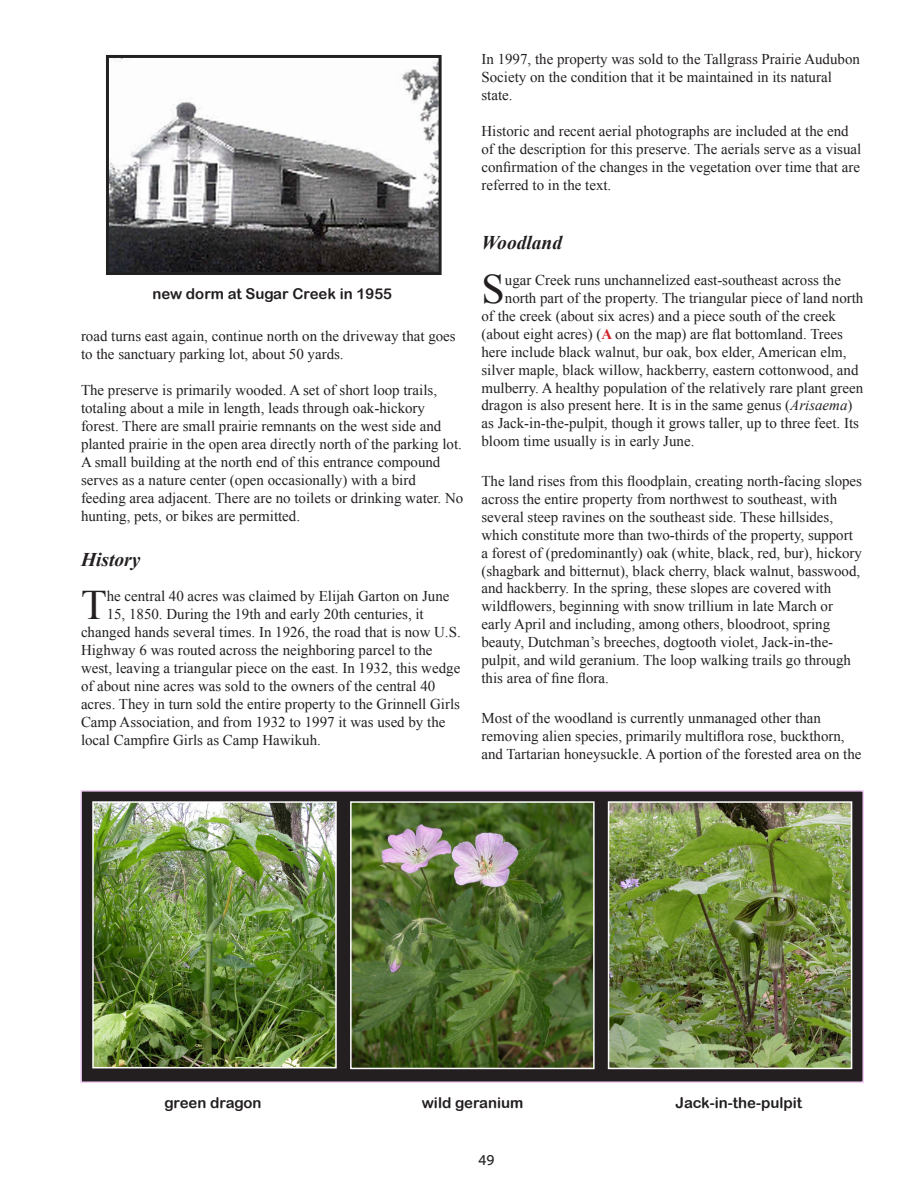
<style>
.page{position:relative;width:918px;height:1188px;background:#fff}
.page>*{position:absolute;margin:0;border:0;box-sizing:border-box;transform-origin:0 0}
.First_Paragraph{font:42px "Times New Roman";color:#231f20}
.Subheadings{font:italic 700 19.5px "Times New Roman";color:#231f20}
.Subsequent_Paragraph{font:15px/18px "Times New Roman";color:#231f20}
.First_Paragraph-2{font:15px "Times New Roman";color:#231f20}
.Plant_Names{font:15px "Arial Rounded MT Bold";color:#231f20}
.t1{font:15px "Myriad Web Pro";color:#231f20}
.s1{font-weight:700;color:#d1232a}
.s2{font-style:italic}
</style>
<div class="page">
<div style="left:81px;top:791px;width:782px;height:291px;background:#231f20"></div>
<div style="left:80px;top:790px;width:784px;height:293px;border:2px solid #f2ccf5"></div>
<img style="left:353px;top:804px;width:239px;height:262px">
<div style="left:350px;top:801px;width:245px;height:268px;border:2px solid #fff"></div>
<img style="left:94px;top:803px;width:241px;height:263px">
<div style="left:92px;top:801px;width:245px;height:267px;border:1px solid #fff"></div>
<img style="left:610px;top:803px;width:240px;height:264px">
<div style="left:608px;top:801px;width:244px;height:268px;border:1px solid #fff"></div>
<img style="left:110px;top:59px;width:328px;height:212px">
<div style="left:106px;top:55px;width:336px;height:220px;border:3px solid #212121"></div>
<p class="Plant_Names" style="left:152px;top:285px;width:241px">new dorm at Sugar Creek in 1955</p>
<p class="Subsequent_Paragraph" style="left:81px;top:327px;width:376px">road turns east again, continue north on the driveway that goes to the sanctuary parking lot, about 50 yards.</p>
<p class="Subsequent_Paragraph" style="left:81px;top:381px;width:384px">The preserve is primarily wooded. A set of short loop trails, totaling about a mile in length, leads through oak-hickory forest. There are small prairie remnants on the west side and planted prairie in the open area directly north of the parking lot.<br>A small building at the north end of this entrance compound serves as a nature center (open occasionally) with a bird feeding area adjacent. There are no toilets or drinking water. No hunting, pets, or bikes are permitted.</p>
<p class="Subheadings" style="left:81px;top:545px;width:61px">History</p>
<p class="First_Paragraph" style="left:81px;top:577px;width:27px">T</p>
<p class="First_Paragraph-2" style="left:107px;top:586px;width:344px">he central 40 acres was claimed by Elijah Garton on June</p>
<p class="First_Paragraph-2" style="left:107px;top:604px;width:319px">15, 1850. During the 19th and early 20th centuries, it</p>
<p class="First_Paragraph-2" style="left:81px;top:622px;width:381px">changed hands several times. In 1926, the road that is now U.S.</p>
<p class="First_Paragraph-2" style="left:81px;top:640px;width:353px">Highway 6 was routed across the neighboring parcel to the</p>
<p class="First_Paragraph-2" style="left:81px;top:658px;width:381px">west, leaving a triangular piece on the east. In 1932, this wedge</p>
<p class="First_Paragraph-2" style="left:81px;top:676px;width:356px">of about nine acres was sold to the owners of the central 40</p>
<p class="First_Paragraph-2" style="left:81px;top:694px;width:381px">acres. They in turn sold the entire property to the Grinnell Girls</p>
<p class="First_Paragraph-2" style="left:81px;top:712px;width:366px">Camp Association, and from 1932 to 1997 it was used by the</p>
<p class="First_Paragraph-2" style="left:81px;top:730px;width:241px">local Campfire Girls as Camp Hawikuh.</p>
<p class="Subsequent_Paragraph" style="left:482px;top:50px;width:380px">In 1997, the property was sold to the Tallgrass Prairie Audubon<br>Society on the condition that it be maintained in its natural state.</p>
<p class="Subsequent_Paragraph" style="left:482px;top:122px;width:381px">Historic and recent aerial photographs are included at the end of the description for this preserve. The aerials serve as a visual confirmation of the changes in the vegetation over time that are referred to in the text.</p>
<p class="Subheadings" style="left:482px;top:229px;width:82px">Woodland</p>
<p class="First_Paragraph" style="left:482px;top:261px;width:25px">S</p>
<p class="First_Paragraph-2" style="left:505px;top:270px;width:338px">ugar Creek runs unchannelized east-southeast across the</p>
<p class="First_Paragraph-2" style="left:505px;top:288px;width:360px">north part of the property. The triangular piece of land north</p>
<p class="First_Paragraph-2" style="left:482px;top:306px;width:356px">of the creek (about six acres) and a piece south of the creek</p>
<p class="First_Paragraph-2" style="left:482px;top:324px;width:363px">(about eight acres) (<span class="s1">A</span> on the map) are flat bottomland. Trees</p>
<p class="First_Paragraph-2" style="left:482px;top:342px;width:367px">here include black walnut, bur oak, box elder, American elm,</p>
<p class="First_Paragraph-2" style="left:482px;top:359px;width:378px">silver maple, black willow, hackberry, eastern cottonwood, and</p>
<p class="First_Paragraph-2" style="left:482px;top:377px;width:383px">mulberry. A healthy population of the relatively rare plant green</p>
<p class="First_Paragraph-2" style="left:482px;top:395px;width:373px">dragon is also present here. It is in the same genus (<span class="s2">Arisaema</span>)</p>
<p class="First_Paragraph-2" style="left:482px;top:413px;width:379px">as Jack-in-the-pulpit, though it grows taller, up to three feet. Its</p>
<p class="First_Paragraph-2" style="left:482px;top:431px;width:214px">bloom time usually is in early June.</p>
<p class="Subsequent_Paragraph" style="left:482px;top:472px;width:382px">The land rises from this floodplain, creating north-facing slopes across the entire property from northwest to southeast, with several steep ravines on the southeast side. These hillsides, which constitute more than two-thirds of the property, support a forest of (predominantly) oak (white, black, red, bur), hickory (shagbark and bitternut), black cherry, black walnut, basswood, and hackberry. In the spring, these slopes are covered with wildflowers, beginning with snow trillium in late March or early April and including, among others, bloodroot, spring beauty, Dutchman’s breeches, dogtooth violet, Jack-in-the&shy;pulpit, and wild geranium. The loop walking trails go through this area of fine flora.</p>
<p class="Subsequent_Paragraph" style="left:482px;top:708px;width:382px">Most of the woodland is currently unmanaged other than removing alien species, primarily multiflora rose, buckthorn, and Tartarian honeysuckle. A portion of the forested area on the</p>
<p class="Plant_Names" style="left:164px;top:1093px;width:99px">green dragon</p>
<p class="Plant_Names" style="left:422px;top:1093px;width:103px">wild geranium</p>
<p class="Plant_Names" style="left:676px;top:1093px;width:128px">Jack-in-the-pulpit</p>
<p class="t1" style="left:478px;top:1152px;width:17px">49</p>
</div>
